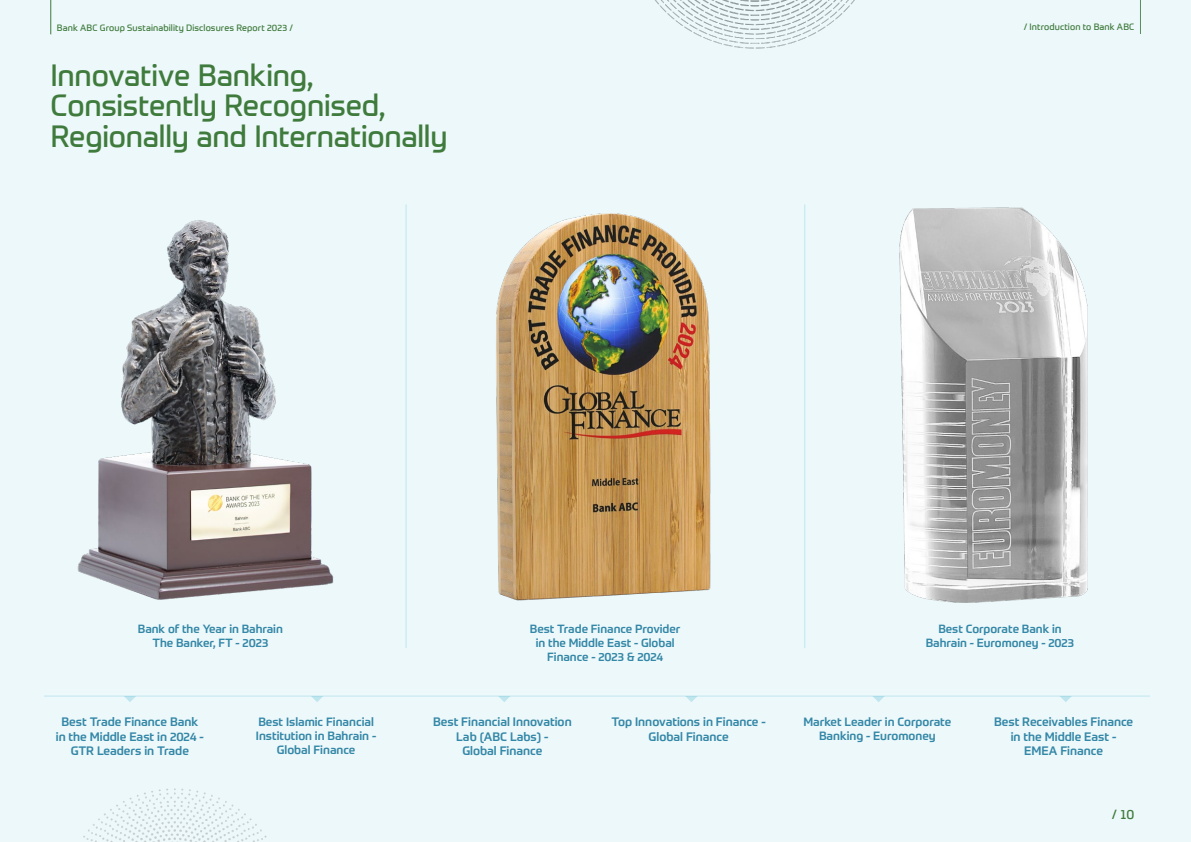
<style>
.page{position:relative;width:1191px;height:842px;background:#edf8fa}
.page>*{position:absolute;margin:0;border:0;box-sizing:border-box;transform-origin:0 0}
._48pt_Headline{font:30px/30.7px "Prometo";letter-spacing:-.01em;color:#3f7b3c}
.t1{font:13px "Prometo";color:#3f7b3c}
.t2{font:500 12.1px/14.5px "Prometo";color:#3387a7;text-align:center}
.t3{font:500 11.8px/14.2px "Prometo";color:#3387a7;text-align:center}
.t4{font:500 11.7px/14px "Prometo";color:#3387a7;text-align:center}
._48pt_Headline-2{font:9px "Prometo";letter-spacing:.015em;color:#3f7b3c}
</style>
<div class="page">
<img style="left:77px;top:220px;width:257px;height:380px">
<img style="left:496px;top:213px;width:215px;height:388px">
<hr style="left:405px;top:204px;width:2px;height:444px;background:#a9dfea">
<hr style="left:804px;top:204px;width:1px;height:444px;background:#a9dfea">
<hr style="left:44px;top:695px;width:1105px;height:2px;background:#a9dfea">
<svg style="left:124px;top:696px;width:12px;height:6px"></svg>
<svg style="left:311px;top:696px;width:12px;height:6px"></svg>
<svg style="left:498px;top:696px;width:11px;height:6px"></svg>
<svg style="left:685px;top:696px;width:12px;height:6px"></svg>
<svg style="left:872px;top:696px;width:12px;height:6px"></svg>
<svg style="left:1059px;top:696px;width:12px;height:6px"></svg>
<img style="left:899px;top:207px;width:189px;height:395px">
<hr style="left:50px;top:0;width:1px;height:34px;background:#3f7b3c">
<hr style="left:1140px;top:0;width:1px;height:34px;background:#5c8f59">
<img style="left:655px;top:0;width:200px;height:49px">
<img style="left:83px;top:788px;width:184px;height:54px">
<p class="_48pt_Headline-2" style="left:57px;top:22px;width:238px">Bank ABC Group Sustainability Disclosures Report 2023 /</p>
<p class="_48pt_Headline-2" style="left:1023px;top:22px;width:112px">/ Introduction to Bank ABC</p>
<p class="_48pt_Headline" style="left:50px;top:59px;width:398px">Innovative Banking,<br>Consistently Recognised,<br>Regionally and Internationally</p>
<p class="t4" style="left:138px;top:622px;width:146px">Bank of the Year in Bahrain<br>The Banker, FT - 2023</p>
<p class="t4" style="left:530px;top:622px;width:152px">Best Trade Finance Provider in the Middle East - Global<br>Finance - 2023 &amp; 2024</p>
<p class="t4" style="left:925px;top:622px;width:150px">Best Corporate Bank in<br>Bahrain - Euromoney - 2023</p>
<p class="t2" style="left:56px;top:714px;width:150px">Best Trade Finance Bank in the Middle East in 2024 -<br>GTR Leaders in Trade</p>
<p class="t2" style="left:433px;top:714px;width:140px">Best Financial Innovation<br>Lab (ABC Labs) -<br>Global Finance</p>
<p class="t2" style="left:611px;top:714px;width:156px">Top Innovations in Finance -<br>Global Finance</p>
<p class="t3" style="left:803px;top:714px;width:149px">Market Leader in Corporate<br>Banking - Euromoney</p>
<p class="t2" style="left:994px;top:714px;width:141px">Best Receivables Finance in the Middle East -<br>EMEA Finance</p>
<p class="t3" style="left:256px;top:714px;width:122px">Best Islamic Financial<br>Institution in Bahrain -<br>Global Finance</p>
<p class="t1" style="left:1112px;top:807px;width:24px">/ 10</p>
</div>
